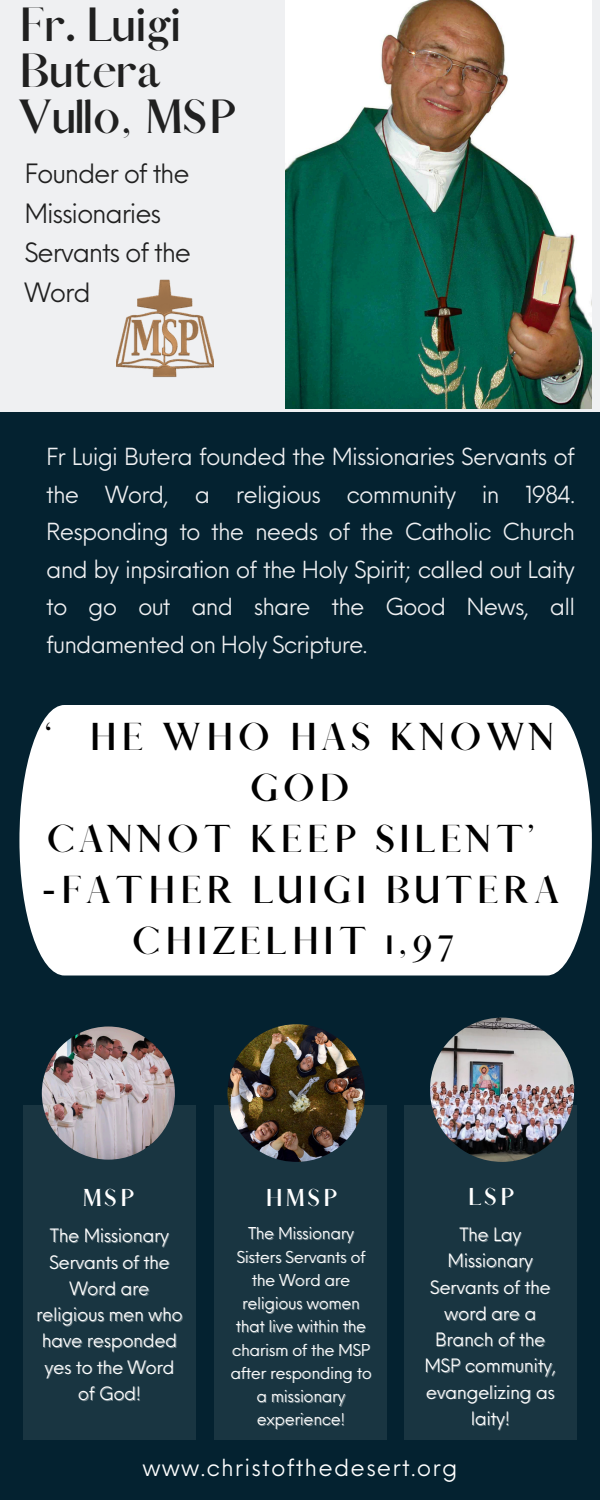
<style>
.page{position:relative;width:600px;height:1500px;background:#042230}
.page>*{position:absolute;margin:0;border:0;box-sizing:border-box;transform-origin:0 0}
.t1{font:700 43.2px/45.8px "Afrah";letter-spacing:.015em;color:#202020}
.t2{font:700 35px/51px "Afrah";letter-spacing:.135em;color:#000;text-align:center}
.t3{font:26px/39.8px "Neue Einstellung";letter-spacing:-.045em;color:#202020}
.t4{font:23px/37.5px "Neue Einstellung";letter-spacing:-.035em;color:#eff0f2;text-align:justify}
.t5{font:23px "Neue Einstellung";letter-spacing:.05em;color:#fff}
.t6{font:700 22px "Afrah";letter-spacing:.135em;color:#fff}
.t7{font:18px/26.2px "Neue Einstellung";letter-spacing:-.025em;color:#fff;text-align:center}
.t8{font:16px/23.2px "Neue Einstellung";letter-spacing:-.025em;color:#fff;text-align:center}
</style>
<div class="page">
<div style="left:0;top:0;width:600px;height:411px;background:#eff0f2"></div>
<div style="left:24px;top:1106px;width:172px;height:334px;background:#193541"></div>
<div style="left:214px;top:1106px;width:172px;height:334px;background:#193541"></div>
<div style="left:404px;top:1106px;width:172px;height:334px;background:#193541"></div>
<img style="left:42px;top:1027px;width:133px;height:133px;border-radius:50%">
<img style="left:430px;top:1018px;width:144px;height:144px;border-radius:50%">
<img style="left:228px;top:1024px;width:137px;height:138px;border-radius:50%">
<img style="left:286px;top:0;width:306px;height:408px">
<img style="left:117px;top:279px;width:97px;height:99px">
<div style="left:19px;top:705px;width:573px;height:271px;background:#fff"></div>
<h2 class="t1" style="left:19px;top:3px;width:218px">Fr. Luigi<br>Butera<br>Vullo, MSP</h2>
<p class="t3" style="left:25px;top:151px;width:168px">Founder of the<br>Missionaries<br>Servants of the<br>Word</p>
<p class="t4" style="left:46px;top:436px;width:530px">Fr Luigi Butera founded the Missionaries Servants of the Word, a religious community in 1984.<br>Responding to the needs of the Catholic Church and by inpsiration of the Holy Spirit; called out Laity to go out and share the Good News, all fundamented on Holy Scripture.</p>
<h2 class="t2" style="left:41px;top:712px;width:519px">“ HE WHO HAS KNOWN<br>GOD<br>CANNOT KEEP SILENT” -FATHER LUIGI BUTERA<br>CHIZELHIT 1,97</h2>
<p class="t6" style="left:83px;top:1184px;width:53px">MSP</p>
<p class="t6" style="left:265px;top:1184px;width:73px">HMSP</p>
<p class="t6" style="left:468px;top:1183px;width:47px">LSP</p>
<h6 class="t7" style="left:50px;top:1221px;width:121px">The Missionary</h6>
<p class="t7" style="left:49px;top:1247px;width:122px">Servants of the</p>
<h4 class="t7" style="left:69px;top:1273px;width:82px">Word are</h4>
<p class="t7" style="left:36px;top:1300px;width:148px">religious men who</p>
<p class="t7" style="left:42px;top:1326px;width:137px">have responded</p>
<h4 class="t7" style="left:45px;top:1352px;width:131px">yes to the Word</h4>
<h6 class="t7" style="left:78px;top:1378px;width:65px">of God!</h6>
<p class="t8" style="left:230px;top:1220px;width:143px">The Missionary<br>Sisters Servants of the Word are religious women that live within the charism of the MSP after responding to a missionary experience!</p>
<h5 class="t7" style="left:425px;top:1220px;width:133px">The Lay<br>Missionary<br>Servants of the word are a<br>Branch of the<br>MSP community, evangelizing as laity!</h5>
<h4 class="t5" style="left:143px;top:1447px;width:316px">www.christofthedesert.org</h4>
</div>
